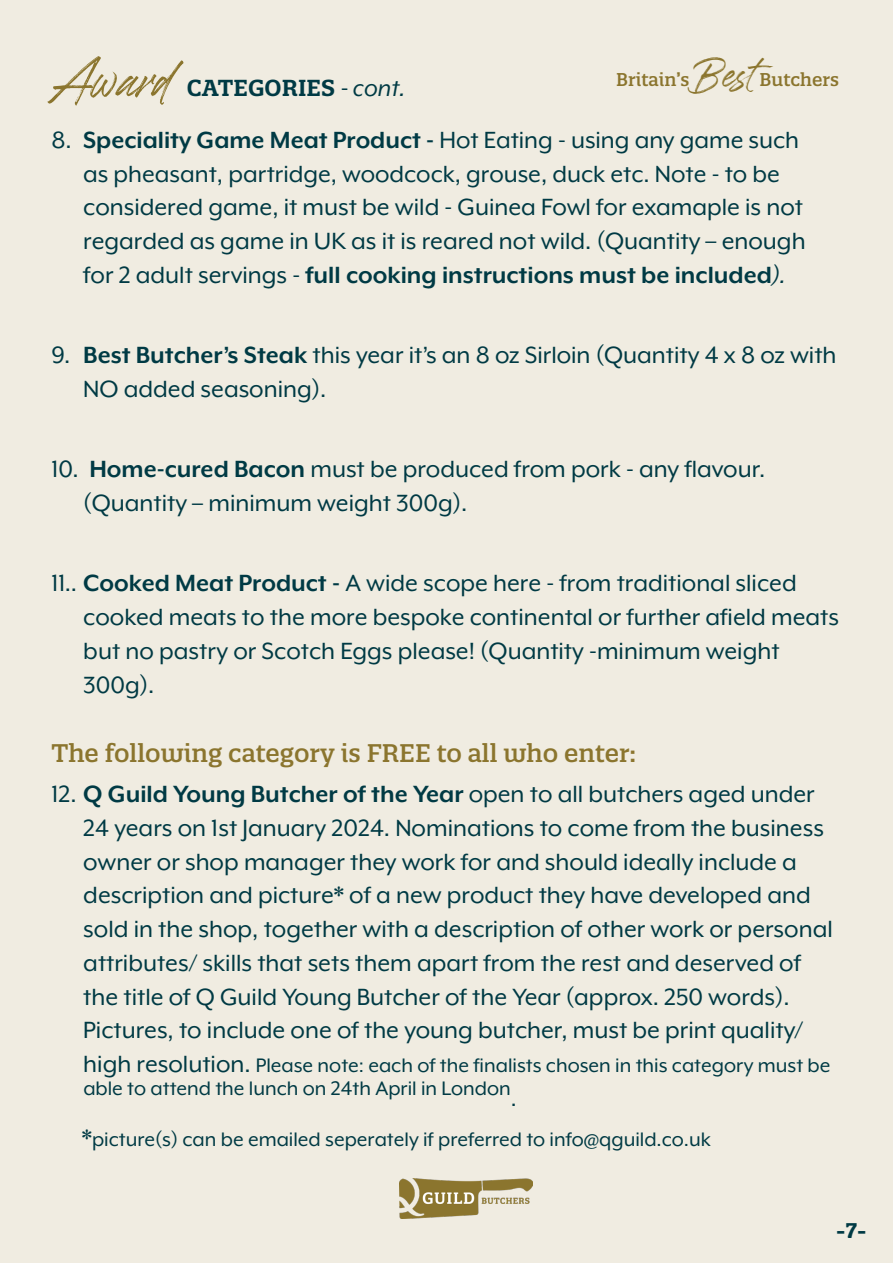
<style>
.page{position:relative;width:893px;height:1263px;background:#f0ece1}
.page>*{position:absolute;margin:0;border:0;box-sizing:border-box;transform-origin:0 0}
.t1{font:56.25px "Brushwell";color:#8b752e}
.t2{font:42px "Brushwell";color:#8b752e}
.t3{font:27px/33.8px "Mr Eaves XL Mod OT";color:#003a44}
.t4{font:26.85px/33.6px "Mr Eaves XL Mod OT";color:#003a44;text-align:center}
.t5{font:500 24.75px "Quatro Slab";color:#8b752e}
.t6{font:22.5px/23.2px "Mr Eaves XL Mod OT";color:#003a44}
.t7{font:600 22.5px "Quatro Slab";letter-spacing:.01em;color:#003a44}
.t8{font:700 20.55px "Quatro Slab";color:#003a44}
.t9{font:500 18px "Quatro Slab";color:#8b752e}
.s1{font-family:"Mr Eaves XL Mod OT";font-weight:400;font-size:27px}
.s2{font-family:"Mr Eaves XL Mod OT";font-weight:400;font-style:italic;font-size:27px}
.s3{font-weight:700}
.s4{font-style:italic}
.s5{font-size:27px}
.s6{font-size:25.5px}
</style>
<div class="page">
<img style="left:400px;top:1178px;width:132px;height:40px">
<p class="t1" style="left:54px;top:45px;width:120px">Award</p>
<p class="t7" style="left:187px;top:74px;width:220px">CATEGORIES <span class="s1">-</span> <span class="s2">cont.</span></p>
<p class="t2" style="left:689px;top:48px;width:67px">Best</p>
<p class="t9" style="left:616px;top:68px;width:75px">Britain’s</p>
<p class="t9" style="left:759px;top:68px;width:81px">Butchers</p>
<p class="t4" style="left:51px;top:123px;width:749px">8. <span class="s3">Speciality Game Meat Product -</span> Hot Eating - using any game such as pheasant, partridge, woodcock, grouse, duck etc. Note - to be</p>
<p class="t3" style="left:83px;top:190px;width:724px;text-align:justify">considered game, it must be wild - Guinea Fowl for examaple is not regarded as game in UK as it is reared not wild. (Quantity – enough for 2 adult servings - <span class="s3">full cooking instructions must be included</span><span class="s4">).</span></p>
<p class="t3" style="left:83px;top:338px;width:755px;text-indent:-32px">9. <span class="s3">Best Butcher’s Steak</span> this year it’s an 8 oz Sirloin (Quantity 4 x 8 oz with<br>NO added seasoning).</p>
<p class="t3" style="left:83px;top:452px;width:683px;text-indent:-32px">10. <span class="s3">Home-cured Bacon</span> must be produced from pork - any flavour. (Quantity – minimum weight 300g).</p>
<p class="t3" style="left:83px;top:566px;width:757px;text-indent:-32px">11.. <span class="s3">Cooked Meat Product -</span> A wide scope here - from traditional sliced cooked meats to the more bespoke continental or further afield meats but no pastry or Scotch Eggs please! (Quantity -minimum weight 300g).</p>
<p class="t5" style="left:51px;top:737px;width:586px">The following category is FREE to all who enter:</p>
<p class="t3" style="left:83px;top:777px;width:751px;text-indent:-32px">12. <span class="s3">Q Guild Young Butcher of the Year</span> open to all butchers aged under 24 years on 1st January 2024. Nominations to come from the business owner or shop manager they work for and should ideally include a description and picture* of a new product they have developed and sold in the shop, together with a description of other work or personal attributes/ skills that sets them apart from the rest and deserved of the title of Q Guild Young Butcher of the Year (approx. 250 words).<br>Pictures, to include one of the young butcher, must be print quality/</p>
<p class="t6" style="left:83px;top:1054px;width:749px"><span class="s5">high resolution.</span> Please note: each of the finalists chosen in this category must be able to attend the lunch on 24th April in London<span class="s6">.</span></p>
<p class="t6" style="left:82px;top:1128px;width:631px"><span class="s5">*</span>picture(s) can be emailed seperately if preferred to info@qguild.co.uk</p>
<p class="t8" style="left:836px;top:1217px;width:32px">-7-</p>
</div>
